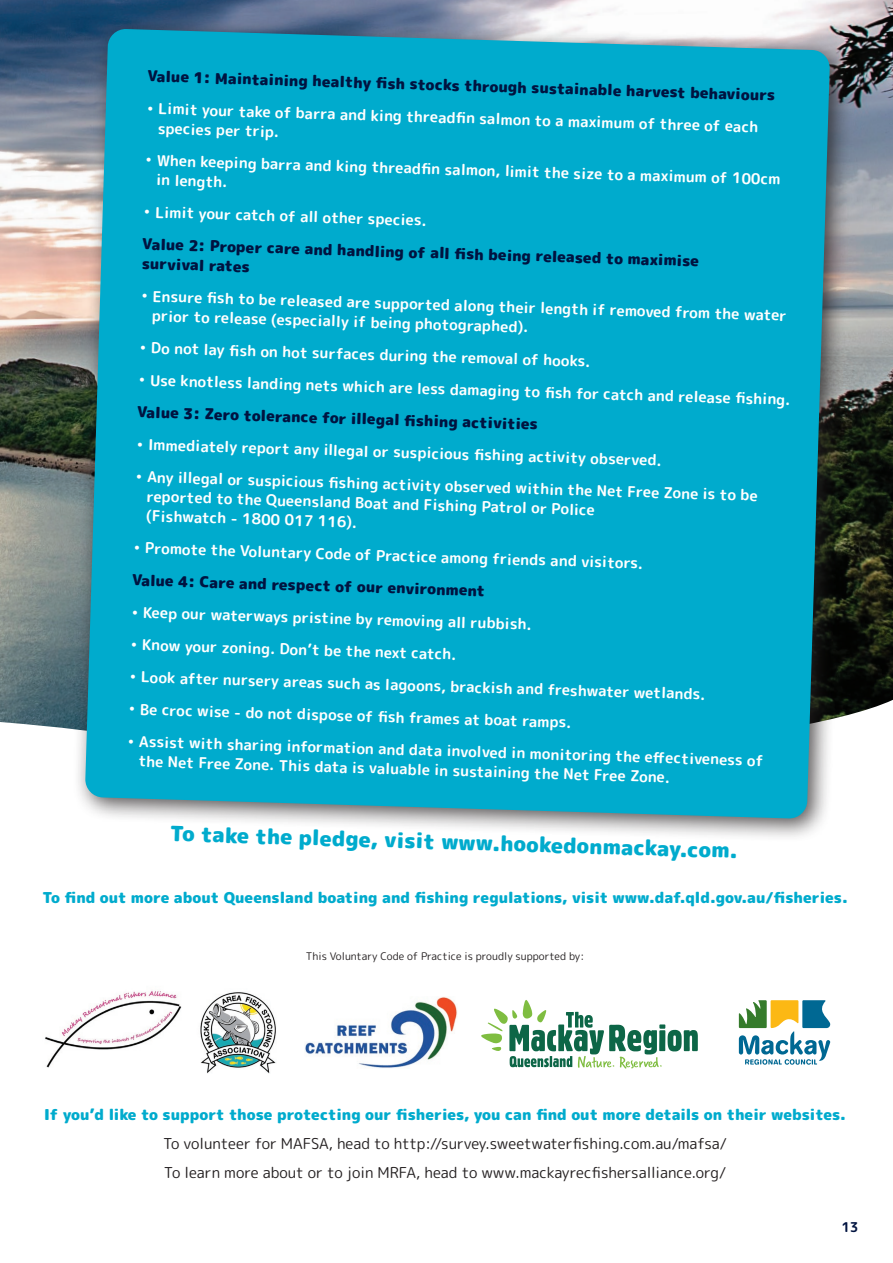
<style>
.page{position:relative;width:893px;height:1263px;background:#fff}
.page>*{position:absolute;margin:0;border:0;box-sizing:border-box;transform-origin:0 0}
.t1{font:900 21px "Rounded Mplus 1 c";color:#00abcd}
.t2{font:700 15px/20px "Rounded Mplus 1 c";color:#fff}
.t3{font:900 15px/20.5px "Rounded Mplus 1 c";color:#001340}
.t4{font:900 15px "Rounded Mplus 1 c";color:#00abcd}
.t5{font:15px "Rounded Mplus 1 c";color:#231f20}
.t6{font:700 13.5px "Rounded Mplus 1 c";color:#001340}
.t7{font:10.5px "Rounded Mplus 1 c";color:#231f20}
</style>
<div class="page">
<img style="left:0;top:0;width:893px;height:729px">
<div style="left:73px;top:16px;width:781px;height:827px;background:#231f20;opacity:.75"></div>
<div style="left:85px;top:29px;width:745px;height:790px;background:#00abcd"></div>
<svg style="left:481px;top:1000px;width:217px;height:68px"></svg>
<img style="left:200px;top:992px;width:76px;height:81px">
<img style="left:45px;top:991px;width:137px;height:77px">
<img style="left:305px;top:997px;width:152px;height:71px">
<svg style="left:739px;top:1000px;width:91px;height:65px"></svg>
<p class="t3" style="left:148px;top:64px;width:629px;rotate:2deg">Value 1: Maintaining healthy fi sh stocks through sustainable harvest behaviours</p>
<p class="t2" style="left:159px;top:97px;width:601px;line-height:20.5px;text-indent:-12px;rotate:2deg">• Limit your take of barra and king threadfi n salmon to a maximum of three of each species per trip.</p>
<p class="t2" style="left:157px;top:149px;width:625px;line-height:20.7px;text-indent:-12px;rotate:2deg">• When keeping barra and king threadfi n salmon, limit the size to a maximum of 100cm in length.</p>
<p class="t2" style="left:144px;top:201px;width:285px;rotate:2deg">• Limit your catch of all other species.</p>
<p class="t3" style="left:143px;top:232px;width:558px;rotate:2deg">Value 2: Proper care and handling of all fi sh being released to maximise survival rates</p>
<p class="t2" style="left:153px;top:285px;width:636px;text-indent:-12px;rotate:2deg">• Ensure fi sh to be released are supported along their length if removed from the water prior to release (especially if being photographed).</p>
<p class="t2" style="left:140px;top:336px;width:453px;rotate:2deg">• Do not lay fi sh on hot surfaces during the removal of hooks.</p>
<p class="t2" style="left:139px;top:368px;width:654px;rotate:2deg">• Use knotless landing nets which are less damaging to fi sh for catch and release fi shing.</p>
<p class="t3" style="left:138px;top:401px;width:402px;rotate:2deg">Value 3: Zero tolerance for illegal fi shing activities</p>
<p class="t2" style="left:137px;top:433px;width:527px;rotate:2deg">• Immediately report any illegal or suspicious fi shing activity observed.</p>
<p class="t2" style="left:148px;top:466px;width:612px;text-indent:-12px;rotate:2deg">• Any illegal or suspicious fi shing activity observed within the Net Free Zone is to be reported to the Queensland Boat and Fishing Patrol or Police<br>(Fishwatch - 1800 017 116).</p>
<p class="t2" style="left:134px;top:536px;width:512px;rotate:2deg">• Promote the Voluntary Code of Practice among friends and visitors.</p>
<p class="t3" style="left:133px;top:569px;width:354px;rotate:2deg">Value 4: Care and respect of our environment</p>
<p class="t2" style="left:132px;top:601px;width:402px;rotate:2deg">• Keep our waterways pristine by removing all rubbish.</p>
<p class="t2" style="left:131px;top:634px;width:328px;rotate:2deg">• Know your zoning. Don’t be the next catch.</p>
<p class="t2" style="left:130px;top:665px;width:578px;rotate:2deg">• Look after nursery areas such as lagoons, brackish and freshwater wetlands.</p>
<p class="t2" style="left:129px;top:698px;width:445px;rotate:2deg">• Be croc wise - do not dispose of fi sh frames at boat ramps.</p>
<p class="t2" style="left:140px;top:730px;width:626px;text-indent:-12px;rotate:2deg">• Assist with sharing information and data involved in monitoring the eff ectiveness of the Net Free Zone. This data is valuable in sustaining the Net Free Zone.</p>
<p class="t1" style="left:171px;top:817px;width:570px;rotate:2deg">To take the pledge, visit www.hookedonmackay.com.</p>
<p class="t4" style="left:42px;top:887px;width:807px">To find out more about Queensland boating and fishing regulations, visit www.daf.qld.gov.au/fisheries.</p>
<p class="t7" style="left:306px;top:949px;width:280px">This Voluntary Code of Practice is proudly supported by:</p>
<p class="t4" style="left:44px;top:1104px;width:803px">If you’d like to support those protecting our fisheries, you can find out more details on their websites.</p>
<p class="t5" style="left:163px;top:1133px;width:566px">To volunteer for MAFSA, head to http://survey.sweetwaterfishing.com.au/mafsa/</p>
<p class="t5" style="left:164px;top:1162px;width:564px">To learn more about or to join MRFA, head to www.mackayrecfishersalliance.org/</p>
<p class="t6" style="left:841px;top:1218px;width:18px">13</p>
</div>
